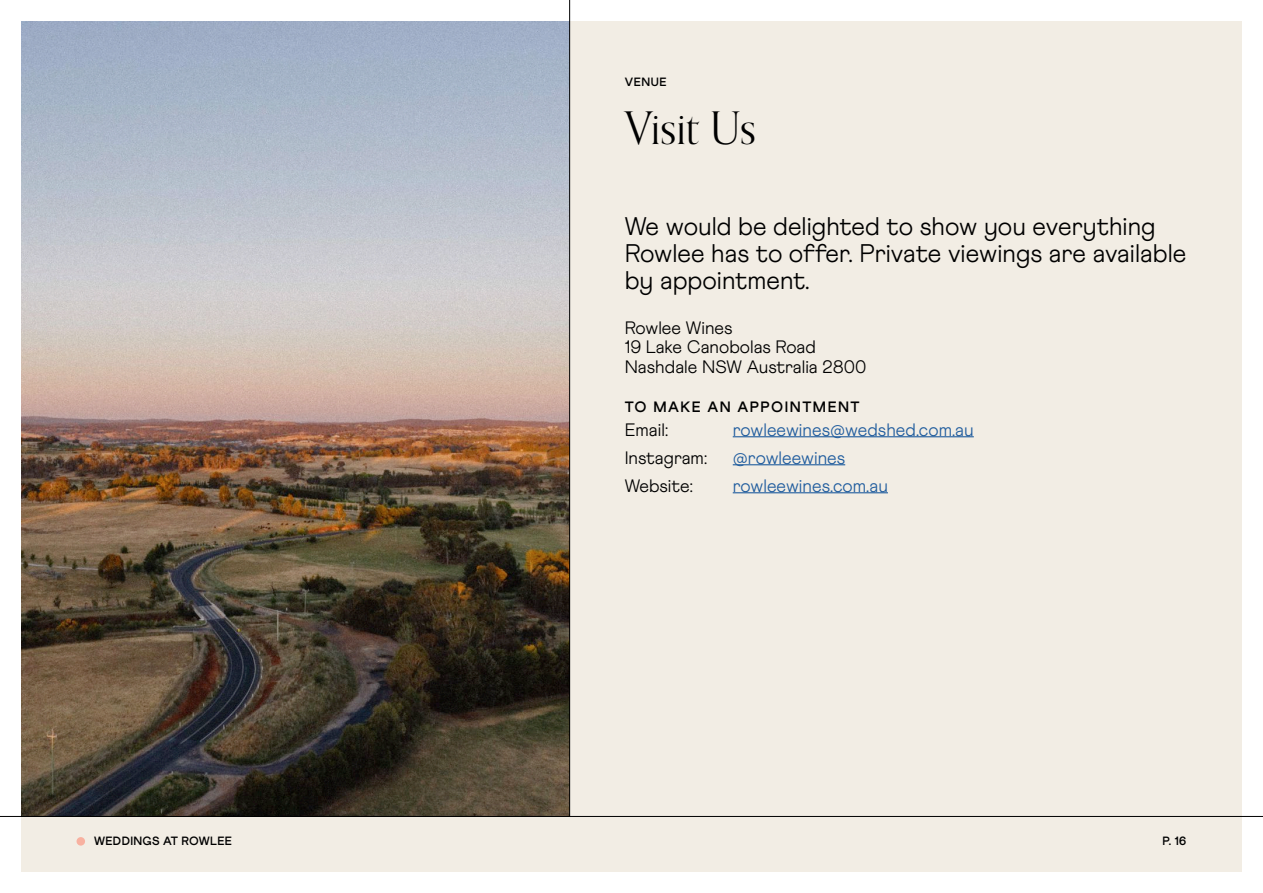
<style>
.page{position:relative;width:1263px;height:893px;background:#fff}
.page>*{position:absolute;margin:0;border:0;box-sizing:border-box;transform-origin:0 0}
.t1{font:45px "Orpheus Pro";letter-spacing:-.005em;color:#000}
.t2{font:300 25.5px/27px "Athletics";color:#000}
.t3{font:300 18px/19.5px "Athletics";color:#000}
.t4{font:300 18px "Athletics";color:#215d9e}
.t5{font:700 15px "Athletics";letter-spacing:.1em;color:#000}
.t6{font:700 12px "Athletics";letter-spacing:.025em;color:#000}
</style>
<div class="page">
<div style="left:21px;top:21px;width:1221px;height:851px;background:#f2ede4"></div>
<img style="left:21px;top:21px;width:548px;height:795px">
<hr style="left:0;top:816px;width:1263px;height:1px;background:#000">
<hr style="left:569px;top:0;width:1px;height:817px;background:#000">
<div style="left:77px;top:837px;width:8px;height:9px;background:#f8b1a0;border-radius:50%"></div>
<hr style="left:733px;top:436px;width:241px;height:1px;background:#215d9e">
<hr style="left:733px;top:464px;width:112px;height:1px;background:#215d9e">
<hr style="left:733px;top:492px;width:155px;height:1px;background:#215d9e">
<p class="t6" style="left:625px;top:75px;width:43px">VENUE</p>
<h1 class="t1" style="left:625px;top:100px;width:133px">Visit Us</h1>
<p class="t2" style="left:625px;top:212px;width:563px">We would be delighted to show you everything<br>Rowlee has to offer. Private viewings are available by appointment.</p>
<p class="t3" style="left:625px;top:318px;width:243px">Rowlee Wines<br>19 Lake Canobolas Road<br>Nashdale NSW Australia 2800</p>
<p class="t5" style="left:625px;top:398px;width:236px">TO MAKE AN APPOINTMENT</p>
<p class="t3" style="left:625px;top:420px;width:45px">Email:</p>
<p class="t4" style="left:733px;top:419px;width:243px">rowleewines@wedshed.com.au</p>
<p class="t3" style="left:625px;top:448px;width:84px">Instagram:</p>
<p class="t4" style="left:733px;top:447px;width:114px">@rowleewines</p>
<p class="t3" style="left:625px;top:476px;width:70px">Website:</p>
<p class="t4" style="left:733px;top:475px;width:157px">rowleewines.com.au</p>
<p class="t6" style="left:94px;top:834px;width:139px">WEDDINGS AT ROWLEE</p>
<p class="t6" style="left:1162px;top:834px;width:26px">P. 16</p>
</div>
